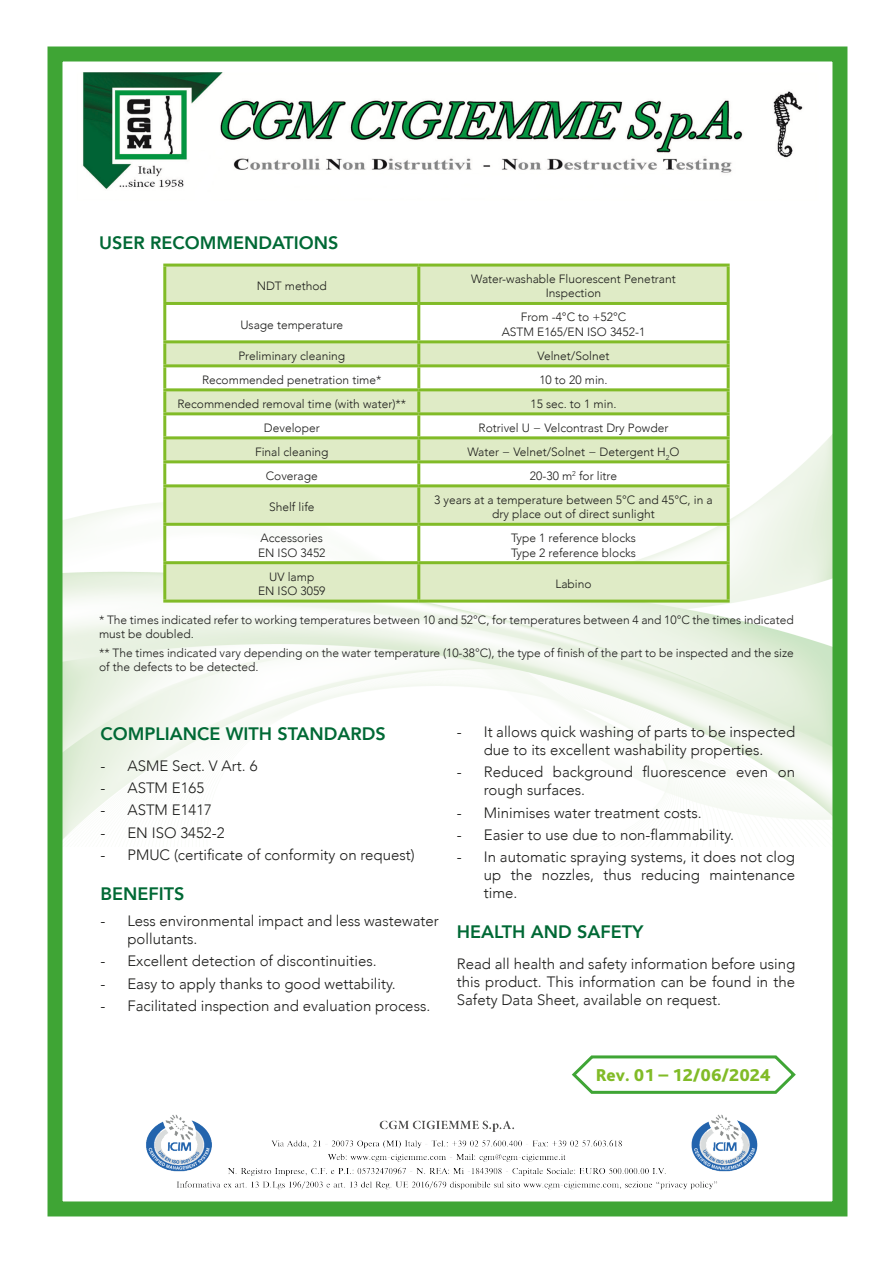
<style>
.page{position:relative;width:893px;height:1263px;background:#fff}
.page>*{position:absolute;margin:0;border:0;box-sizing:border-box;transform-origin:0 0}
.t1{font:800 18px "Avenir";color:#006935}
.t2{font:800 18px "Bliss Pro";color:#81bb27}
.t3{font:300 15px/18px "Avenir";color:#1d1d1b}
.t4{font:300 12px/14.4px "Avenir";color:#1d1d1b}
.s1{font-family:"Avenir"}
</style>
<div class="page">
<div style="left:48px;top:46px;width:799px;height:1170px;border:15px solid #3fa535"></div>
<img style="left:82px;top:72px;width:721px;height:119px">
<img style="left:109px;top:1114px;width:676px;height:87px">
<svg style="left:572px;top:1055px;width:224px;height:39px"></svg>
<svg style="left:166px;top:267px;width:561px;height:333px;fill:#dfebc6"></svg>
<hr style="left:419px;top:264px;width:311px;height:3px;background:#81bb27">
<hr style="left:727px;top:267px;width:3px;height:35px;background:#81bb27">
<hr style="left:727px;top:526px;width:3px;height:35px;background:#81bb27">
<hr style="left:419px;top:561px;width:311px;height:3px;background:#81bb27">
<hr style="left:727px;top:564px;width:3px;height:36px;background:#81bb27">
<hr style="left:419px;top:600px;width:311px;height:3px;background:#81bb27">
<hr style="left:727px;top:343px;width:3px;height:21px;background:#81bb27">
<hr style="left:163px;top:436px;width:256px;height:3px;background:#81bb27">
<hr style="left:419px;top:436px;width:311px;height:3px;background:#81bb27">
<hr style="left:727px;top:463px;width:3px;height:21px;background:#81bb27">
<hr style="left:727px;top:487px;width:3px;height:36px;background:#81bb27">
<hr style="left:163px;top:302px;width:256px;height:3px;background:#81bb27">
<hr style="left:419px;top:302px;width:311px;height:3px;background:#81bb27">
<hr style="left:727px;top:305px;width:3px;height:35px;background:#81bb27">
<hr style="left:727px;top:367px;width:3px;height:21px;background:#81bb27">
<hr style="left:163px;top:388px;width:256px;height:3px;background:#81bb27">
<hr style="left:419px;top:388px;width:311px;height:3px;background:#81bb27">
<hr style="left:727px;top:391px;width:3px;height:21px;background:#81bb27">
<hr style="left:163px;top:460px;width:256px;height:3px;background:#81bb27">
<hr style="left:419px;top:460px;width:311px;height:3px;background:#81bb27">
<hr style="left:163px;top:523px;width:256px;height:3px;background:#81bb27">
<hr style="left:419px;top:523px;width:311px;height:3px;background:#81bb27">
<hr style="left:163px;top:340px;width:256px;height:3px;background:#81bb27">
<hr style="left:419px;top:340px;width:311px;height:3px;background:#81bb27">
<hr style="left:727px;top:439px;width:3px;height:21px;background:#81bb27">
<hr style="left:163px;top:484px;width:256px;height:3px;background:#81bb27">
<hr style="left:419px;top:484px;width:311px;height:3px;background:#81bb27">
<hr style="left:163px;top:364px;width:256px;height:3px;background:#81bb27">
<hr style="left:419px;top:364px;width:311px;height:3px;background:#81bb27">
<hr style="left:163px;top:412px;width:256px;height:3px;background:#81bb27">
<hr style="left:419px;top:412px;width:311px;height:3px;background:#81bb27">
<hr style="left:727px;top:415px;width:3px;height:21px;background:#81bb27">
<hr style="left:163px;top:264px;width:256px;height:3px;background:#81bb27">
<hr style="left:163px;top:267px;width:3px;height:35px;background:#81bb27">
<hr style="left:417px;top:267px;width:3px;height:35px;background:#81bb27">
<hr style="left:163px;top:305px;width:3px;height:35px;background:#81bb27">
<hr style="left:417px;top:305px;width:3px;height:35px;background:#81bb27">
<hr style="left:163px;top:343px;width:3px;height:21px;background:#81bb27">
<hr style="left:417px;top:343px;width:3px;height:21px;background:#81bb27">
<hr style="left:163px;top:367px;width:3px;height:21px;background:#81bb27">
<hr style="left:417px;top:367px;width:3px;height:21px;background:#81bb27">
<hr style="left:163px;top:391px;width:3px;height:21px;background:#81bb27">
<hr style="left:417px;top:391px;width:3px;height:21px;background:#81bb27">
<hr style="left:163px;top:415px;width:3px;height:21px;background:#81bb27">
<hr style="left:417px;top:415px;width:3px;height:21px;background:#81bb27">
<hr style="left:163px;top:439px;width:3px;height:21px;background:#81bb27">
<hr style="left:417px;top:439px;width:3px;height:21px;background:#81bb27">
<hr style="left:163px;top:463px;width:3px;height:21px;background:#81bb27">
<hr style="left:417px;top:463px;width:3px;height:21px;background:#81bb27">
<hr style="left:163px;top:487px;width:3px;height:36px;background:#81bb27">
<hr style="left:417px;top:487px;width:3px;height:36px;background:#81bb27">
<hr style="left:163px;top:526px;width:3px;height:35px;background:#81bb27">
<hr style="left:417px;top:526px;width:3px;height:35px;background:#81bb27">
<hr style="left:163px;top:561px;width:256px;height:3px;background:#81bb27">
<hr style="left:163px;top:564px;width:3px;height:36px;background:#81bb27">
<hr style="left:417px;top:564px;width:3px;height:36px;background:#81bb27">
<hr style="left:163px;top:600px;width:256px;height:3px;background:#81bb27">
<p class="t1" style="left:99px;top:229px;width:241px">USER RECOMMENDATIONS</p>
<p class="t4" style="left:257px;top:279px;width:72px">NDT method</p>
<p class="t4" style="left:240px;top:317px;width:104px">Usage temperature</p>
<p class="t4" style="left:471px;top:272px;width:206px">Water-washable Fluorescent Penetrant</p>
<p class="t4" style="left:546px;top:286px;width:57px">Inspection</p>
<p class="t4" style="left:521px;top:310px;width:107px">From -4°C to +52°C</p>
<p class="t4" style="left:502px;top:325px;width:145px">ASTM E165/EN ISO 3452-1</p>
<p class="t4" style="left:238px;top:349px;width:108px">Preliminary cleaning</p>
<p class="t4" style="left:538px;top:349px;width:73px">Velnet/Solnet</p>
<p class="t4" style="left:202px;top:373px;width:181px">Recommended penetration time*</p>
<p class="t4" style="left:539px;top:373px;width:70px">10 to 20 min.</p>
<p class="t4" style="left:177px;top:397px;width:230px">Recommended removal time (with water)**</p>
<p class="t4" style="left:531px;top:397px;width:87px">15 sec. to 1 min.</p>
<p class="t4" style="left:264px;top:421px;width:57px">Developer</p>
<p class="t4" style="left:479px;top:421px;width:191px">Rotrivel U − Velcontrast Dry Powder</p>
<p class="t4" style="left:255px;top:445px;width:75px">Final cleaning</p>
<p class="t4" style="left:467px;top:445px;width:214px">Water − Velnet/Solnet − Detergent H<sub>2</sub>O</p>
<p class="t4" style="left:266px;top:469px;width:54px">Coverage</p>
<p class="t4" style="left:530px;top:469px;width:89px">20-30 m<sup>2</sup> for litre</p>
<p class="t4" style="left:269px;top:500px;width:47px">Shelf life</p>
<p class="t4" style="left:434px;top:493px;width:280px;text-align:center">3 years at a temperature between 5°C and 45°C, in a dry place out of direct sunlight</p>
<p class="t4" style="left:261px;top:531px;width:64px">Accessories</p>
<p class="t4" style="left:258px;top:545px;width:69px">EN ISO 3452</p>
<p class="t4" style="left:511px;top:531px;width:126px">Type 1 reference blocks</p>
<p class="t4" style="left:511px;top:545px;width:126px">Type 2 reference blocks</p>
<p class="t4" style="left:269px;top:569px;width:47px">UV lamp</p>
<p class="t4" style="left:258px;top:584px;width:69px">EN ISO 3059</p>
<p class="t4" style="left:555px;top:577px;width:38px">Labino</p>
<p class="t4" style="left:99px;top:612px;width:696px">* The times indicated refer to working temperatures between 10 and 52°C, for temperatures between 4 and 10°C the times indicated must be doubled.</p>
<p class="t4" style="left:99px;top:645px;width:696px">** The times indicated vary depending on the water temperature (10-38°C), the type of finish of the part to be inspected and the size of the defects to be detected.</p>
<p class="t1" style="left:100px;top:720px;width:287px">COMPLIANCE WITH STANDARDS</p>
<p class="t3" style="left:100px;top:757px;width:159px">- ASME Sect. V Art. 6</p>
<p class="t3" style="left:100px;top:779px;width:105px">- ASTM E165</p>
<p class="t3" style="left:100px;top:801px;width:113px">- ASTM E1417</p>
<p class="t3" style="left:100px;top:823px;width:126px">- EN ISO 3452-2</p>
<p class="t3" style="left:100px;top:846px;width:316px">- PMUC (certificate of conformity on request)</p>
<p class="t1" style="left:100px;top:879px;width:85px">BENEFITS</p>
<p class="t3" style="left:127px;top:912px;width:313px;text-indent:-27px">- Less environmental impact and less wastewater pollutants.</p>
<p class="t3" style="left:100px;top:952px;width:278px">- Excellent detection of discontinuities.</p>
<p class="t3" style="left:100px;top:974px;width:297px">- Easy to apply thanks to good wettability.</p>
<p class="t3" style="left:100px;top:997px;width:331px">- Facilitated inspection and evaluation process.</p>
<p class="t3" style="left:457px;top:723px;width:340px;text-align:center">- It allows quick washing of parts to be inspected due to its excellent washability properties.</p>
<p class="t3" style="left:484px;top:763px;width:313px;text-indent:-27px">- Reduced background fluorescence even on rough surfaces.</p>
<p class="t3" style="left:457px;top:803px;width:246px">- Minimises water treatment costs.</p>
<p class="t3" style="left:457px;top:826px;width:279px">- Easier to use due to non-flammability.</p>
<p class="t3" style="left:484px;top:848px;width:313px;text-align:justify;text-indent:-27px">- In automatic spraying systems, it does not clog up the nozzles, thus reducing maintenance time.</p>
<p class="t1" style="left:457px;top:917px;width:188px">HEALTH AND SAFETY</p>
<p class="t3" style="left:457px;top:954px;width:340px;text-align:justify">Read all health and safety information before using this product. This information can be found in the Safety Data Sheet, available on request.</p>
<p class="t2" style="left:596px;top:1064px;width:177px">Rev. 01 <span class="s1">−</span> 12/06/2024</p>
</div>
